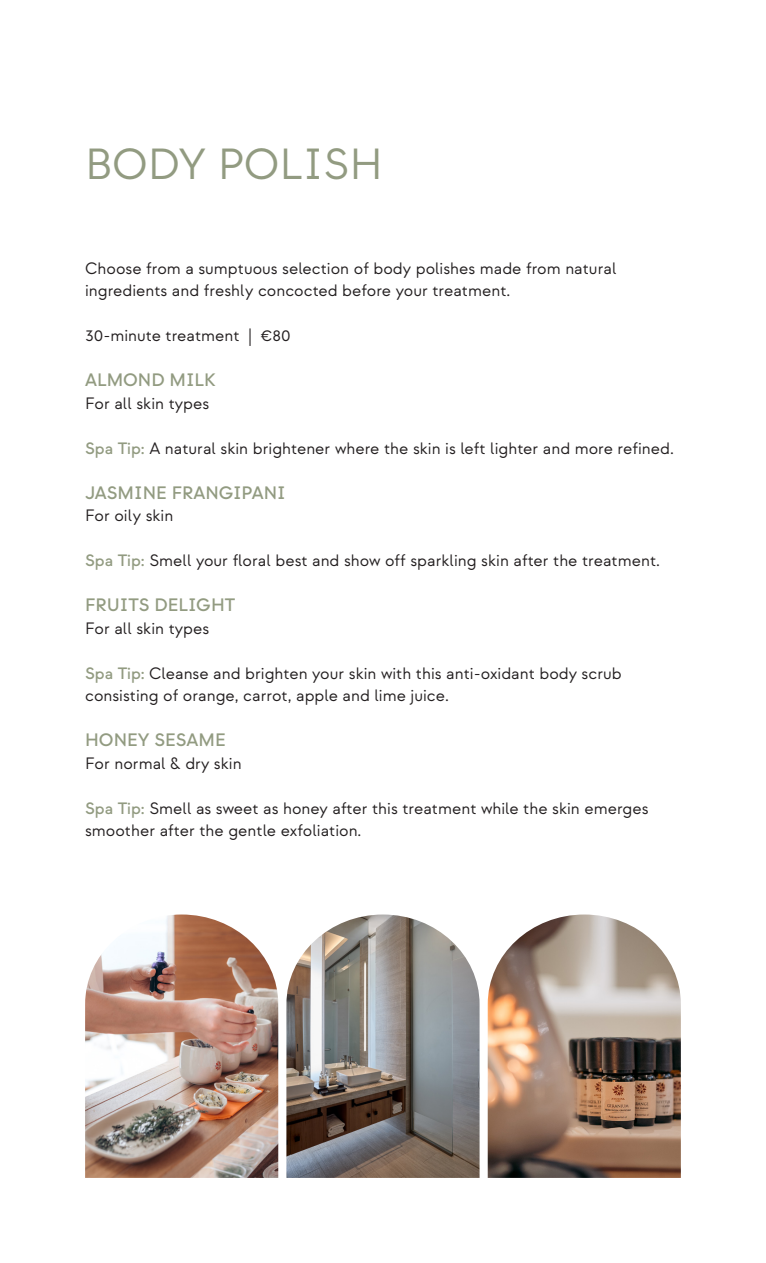
<style>
.page{position:relative;width:766px;height:1263px;background:#fff}
.page>*{position:absolute;margin:0;border:0;box-sizing:border-box;transform-origin:0 0}
.t1{font:43.5px "Strawford";color:#929b81}
.t2{font:500 18px "Strawford";color:#929b81}
.t3{font:16.5px/22.5px "Strawford";color:#231f20}
.s1{font-weight:500;color:#929b81}
</style>
<div class="page">
<img style="left:85px;top:914px;width:193px;height:264px">
<img style="left:286px;top:914px;width:193px;height:264px">
<img style="left:487px;top:914px;width:193px;height:264px">
<p class="t1" style="left:85px;top:138px;width:299px">BODY POLISH</p>
<p class="t3" style="left:85px;top:257px;width:532px">Choose from a sumptuous selection of body polishes made from natural ingredients and freshly concocted before your treatment.</p>
<p class="t3" style="left:85px;top:324px;width:207px">30-minute treatment | €80</p>
<p class="t2" style="left:85px;top:369px;width:132px">ALMOND MILK</p>
<p class="t3" style="left:85px;top:392px;width:126px">For all skin types</p>
<p class="t3" style="left:85px;top:437px;width:590px"><span class="s1">Spa Tip:</span> A natural skin brightener where the skin is left lighter and more refined.</p>
<p class="t2" style="left:85px;top:481px;width:202px">JASMINE FRANGIPANI</p>
<p class="t3" style="left:85px;top:504px;width:90px">For oily skin</p>
<p class="t3" style="left:85px;top:549px;width:576px"><span class="s1">Spa Tip:</span> Smell your floral best and show off sparkling skin after the treatment.</p>
<p class="t2" style="left:85px;top:594px;width:152px">FRUITS DELIGHT</p>
<p class="t3" style="left:85px;top:617px;width:126px">For all skin types</p>
<p class="t3" style="left:85px;top:662px;width:538px"><span class="s1">Spa Tip:</span> Cleanse and brighten your skin with this anti-oxidant body scrub consisting of orange, carrot, apple and lime juice.</p>
<p class="t2" style="left:85px;top:729px;width:142px">HONEY SESAME</p>
<p class="t3" style="left:85px;top:752px;width:158px">For normal &amp; dry skin</p>
<p class="t3" style="left:85px;top:797px;width:565px"><span class="s1">Spa Tip:</span> Smell as sweet as honey after this treatment while the skin emerges smoother after the gentle exfoliation.</p>
</div>
